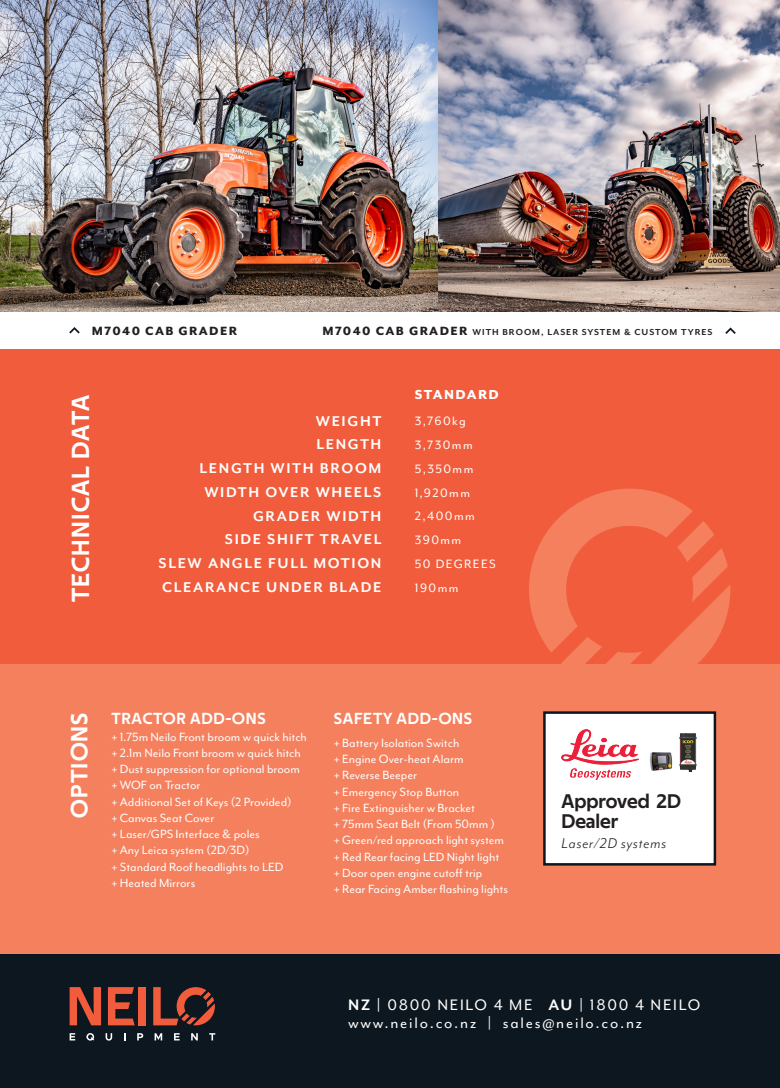
<style>
.page{position:relative;width:780px;height:1088px;background:#fff}
.page>*{position:absolute;margin:0;border:0;box-sizing:border-box;transform-origin:0 0}
.t1{font:25px "Techna Sans";letter-spacing:.05em;color:#fff}
.t2{font:23.75px "Techna Sans";letter-spacing:.05em;color:#fff}
.t3{font:20px/20px "Techna Sans";color:#231f20}
.t4{font:17.5px/18.8px "Mr Eaves Mod OT";letter-spacing:.1em;color:#fff}
.t5{font:700 16.38px/23.8px "Mr Eaves Mod OT";letter-spacing:.1em;color:#fff;text-align:right}
.t6{font:16.25px "Techna Sans";letter-spacing:.05em;color:#fff}
.t7{font:italic 16.25px "Mr Eaves Mod OT";letter-spacing:.05em;color:#231f20}
.t8{font:800 15px "Mr Eaves Mod OT";letter-spacing:.1em;color:#fff}
.t9{font:14px/23.8px "Mr Eaves Mod OT";letter-spacing:.1em;color:#fff}
.t10{font:13.75px/16.2px "Mr Eaves Mod OT";color:#fff}
.t11{font:800 13.75px "Mr Eaves Mod OT";letter-spacing:.1em;color:#231f20}
.t12{font:700 10px "Mr Eaves Mod OT";letter-spacing:.1em;color:#231f20}
.s1{font-weight:800;font-size:13.75px}
.s2{font-weight:700}
</style>
<div class="page">
<img style="left:0;top:0;width:438px;height:312px">
<img style="left:438px;top:0;width:342px;height:312px">
<div style="left:0;top:349px;width:780px;height:630px;background:#f15d3c"></div>
<div style="left:0;top:664px;width:780px;height:306px;background:#f4805e"></div>
<div style="left:0;top:955px;width:780px;height:133px;background:#0d171f"></div>
<svg style="left:529px;top:489px;width:201px;height:175px"></svg>
<svg style="left:153px;top:987px;width:62px;height:38px"></svg>
<svg style="left:70px;top:987px;width:31px;height:38px"></svg>
<svg style="left:108px;top:987px;width:27px;height:38px"></svg>
<div style="left:139px;top:987px;width:7px;height:38px;background:#f15d3c"></div>
<svg style="left:70px;top:1033px;width:5px;height:7px"></svg>
<svg style="left:86px;top:1033px;width:8px;height:7px"></svg>
<svg style="left:106px;top:1033px;width:6px;height:7px"></svg>
<svg style="left:137px;top:1033px;width:6px;height:7px"></svg>
<svg style="left:154px;top:1033px;width:8px;height:7px"></svg>
<svg style="left:174px;top:1033px;width:6px;height:7px"></svg>
<svg style="left:191px;top:1033px;width:7px;height:7px"></svg>
<svg style="left:209px;top:1033px;width:6px;height:7px"></svg>
<div style="left:543px;top:711px;width:173px;height:154px;background:#fff;border:2px solid #0d171f"></div>
<img style="left:561px;top:730px;width:77px;height:49px">
<img style="left:679px;top:733px;width:18px;height:38px">
<img style="left:649px;top:752px;width:24px;height:19px">
<svg style="left:725px;top:327px;width:10px;height:7px"></svg>
<svg style="left:69px;top:327px;width:11px;height:6px"></svg>
<p class="t11" style="left:92px;top:323px;width:146px">M7040 CAB GRADER</p>
<p class="t12" style="left:322px;top:327px;width:391px"><span class="s1">M7040 CAB GRADER</span> WITH BROOM, LASER SYSTEM &amp; CUSTOM TYRES</p>
<h1 class="t1" style="left:66px;top:602px;width:208px;rotate:-90deg">TECHNICAL DATA</h1>
<p class="t5" style="left:159px;top:409px;width:224px">WEIGHT<br>LENGTH<br>LENGTH WITH BROOM<br>WIDTH OVER WHEELS<br>GRADER WIDTH<br>SIDE SHIFT TRAVEL<br>SLEW ANGLE FULL MOTION<br>CLEARANCE UNDER BLADE</p>
<p class="t8" style="left:415px;top:386px;width:85px">STANDARD</p>
<p class="t9" style="left:415px;top:409px;width:83px">3,760kg<br>3,730mm<br>5,350mm<br>1,920mm<br>2,400mm<br>390mm<br>50 DEGREES<br>190mm</p>
<h2 class="t2" style="left:65px;top:818px;width:107px;rotate:-90deg">OPTIONS</h2>
<p class="t6" style="left:111px;top:709px;width:156px">TRACTOR ADD-ONS</p>
<p class="t10" style="left:111px;top:728px;width:197px">+ 1.75m Neilo Front broom w quick hitch + 2.1m Neilo Front broom w quick hitch + Dust suppression for optional broom + WOF on Tractor<br>+ Additional Set of Keys (2 Provided)<br>+ Canvas Seat Cover<br>+ Laser/GPS Interface &amp; poles<br>+ Any Leica system (2D/3D)<br>+ Standard Roof headlights to LED<br>+ Heated Mirrors</p>
<p class="t6" style="left:334px;top:709px;width:140px">SAFETY ADD-ONS</p>
<p class="t10" style="left:334px;top:735px;width:176px">+ Battery Isolation Switch<br>+ Engine Over-heat Alarm<br>+ Reverse Beeper<br>+ Emergency Stop Button<br>+ Fire Extinguisher w Bracket<br>+ 75mm Seat Belt (From 50mm )<br>+ Green/red approach light system + Red Rear facing LED Night light + Door open engine cutoff trip<br>+ Rear Facing Amber flashing lights</p>
<h3 class="t3" style="left:561px;top:791px;width:121px">Approved 2D<br>Dealer</h3>
<p class="t7" style="left:561px;top:835px;width:106px">Laser/2D systems</p>
<p class="t4" style="left:348px;top:995px;width:354px"><span class="s2">NZ |</span> 0800 NEILO 4 ME <span class="s2">AU |</span> 1800 4 NEILO www.neilo.co.nz | sales@neilo.co.nz</p>
</div>
